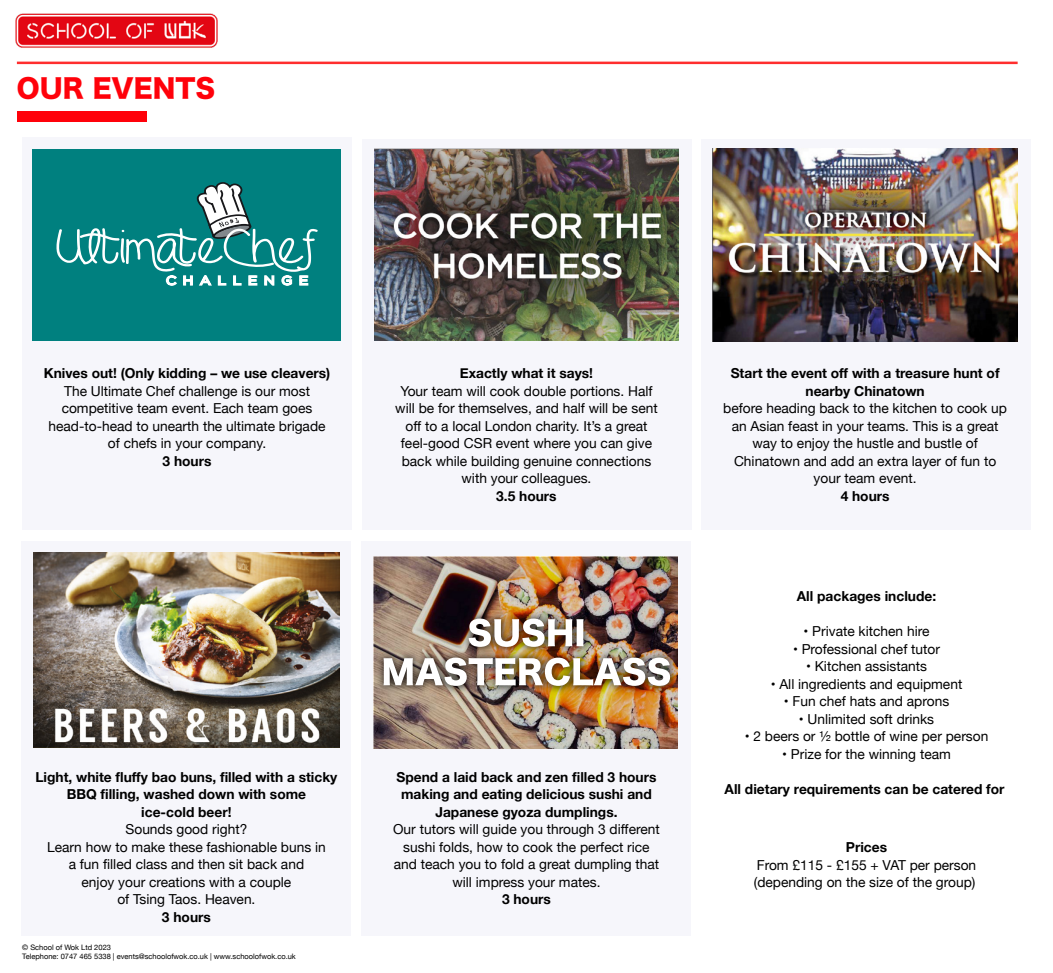
<style>
.page{position:relative;width:1053px;height:973px;background:#fff}
.page>*{position:absolute;margin:0;border:0;box-sizing:border-box;transform-origin:0 0}
.t1{font:25.88px "Hira Kaku Std W8";color:#ff010a}
.t2{font:13.75px/17.5px "Helvetica Neue";color:#000;text-align:center}
.t3{font:700 13.75px/17.5px "Helvetica Neue";color:#000;text-align:center}
.t4{font:7.5px/9px "Helvetica Neue";color:#000}
</style>
<div class="page">
<div style="left:362px;top:139px;width:329px;height:391px;background:#f6f6fb"></div>
<div style="left:22px;top:138px;width:330px;height:392px;background:#f6f6fb"></div>
<img style="left:15px;top:13px;width:217px;height:50px">
<hr style="left:17px;top:62px;width:1000px;height:2px;background:#ff2e2e">
<div style="left:18px;top:111px;width:129px;height:10px;background:#ff010a"></div>
<div style="left:32px;top:149px;width:308px;height:192px;background:#00807f"></div>
<svg style="left:56px;top:182px;width:262px;height:104px"></svg>
<img style="left:375px;top:148px;width:303px;height:193px">
<div style="left:701px;top:139px;width:329px;height:391px;background:#f6f6fb"></div>
<img style="left:712px;top:148px;width:305px;height:193px">
<div style="left:22px;top:541px;width:328px;height:395px;background:#f6f6fb"></div>
<img style="left:34px;top:552px;width:305px;height:196px">
<div style="left:361px;top:541px;width:329px;height:395px;background:#f6f6fb"></div>
<img style="left:374px;top:557px;width:303px;height:191px">
<img style="left:373px;top:607px;width:305px;height:90px">
<img style="left:468px;top:618px;width:115px;height:29px">
<img style="left:383px;top:657px;width:287px;height:29px">
<h1 class="t1" style="left:17px;top:74px;width:200px">OUR EVENTS</h1>
<p class="t3" style="left:44px;top:365px;width:288px">Knives out! (Only kidding – we use cleavers)</p>
<p class="t2" style="left:49px;top:383px;width:278px">The Ultimate Chef challenge is our most competitive team event. Each team goes head-to-head to unearth the ultimate brigade of chefs in your company.</p>
<p class="t3" style="left:163px;top:452px;width:50px">3 hours</p>
<p class="t3" style="left:460px;top:365px;width:135px">Exactly what it says!</p>
<p class="t2" style="left:395px;top:383px;width:264px">Your team will cook double portions. Half will be for themselves, and half will be sent off to a local London charity. It’s a great feel-good CSR event where you can give back while building genuine connections with your colleagues.</p>
<p class="t3" style="left:496px;top:487px;width:62px">3.5 hours</p>
<p class="t3" style="left:35px;top:768px;width:303px">Light, white fluffy bao buns, filled with a sticky<br>BBQ filling, washed down with some<br>ice-cold beer!</p>
<p class="t2" style="left:47px;top:821px;width:280px">Sounds good right?<br>Learn how to make these fashionable buns in a fun filled class and then sit back and<br>enjoy your creations with a couple<br>of Tsing Taos. Heaven.</p>
<p class="t3" style="left:162px;top:908px;width:50px">3 hours</p>
<p class="t4" style="left:22px;top:943px;width:275px">© School of Wok Ltd 2023<br>Telephone: 0747 465 5338 | events@schoolofwok.co.uk | www.schoolofwok.co.uk</p>
<p class="t3" style="left:396px;top:768px;width:261px">Spend a laid back and zen filled 3 hours making and eating delicious sushi and<br>Japanese gyoza dumplings.</p>
<p class="t2" style="left:393px;top:821px;width:268px">Our tutors will guide you through 3 different sushi folds, how to cook the perfect rice and teach you to fold a great dumpling that will impress your mates.</p>
<p class="t3" style="left:502px;top:891px;width:50px">3 hours</p>
<p class="t3" style="left:730px;top:365px;width:270px">Start the event off with a treasure hunt of nearby Chinatown</p>
<p class="t2" style="left:723px;top:400px;width:285px">before heading back to the kitchen to cook up an Asian feast in your teams. This is a great way to enjoy the hustle and bustle of Chinatown and add an extra layer of fun to your team event.</p>
<p class="t3" style="left:840px;top:487px;width:50px">4 hours</p>
<p class="t3" style="left:796px;top:588px;width:141px">All packages include:</p>
<p class="t2" style="left:803px;top:623px;width:127px">• Private kitchen hire</p>
<p class="t2" style="left:793px;top:640px;width:148px">• Professional chef tutor</p>
<p class="t2" style="left:806px;top:658px;width:122px">• Kitchen assistants</p>
<p class="t2" style="left:770px;top:675px;width:193px">• All ingredients and equipment</p>
<p class="t2" style="left:783px;top:693px;width:167px">• Fun chef hats and aprons</p>
<p class="t2" style="left:798px;top:710px;width:137px">• Unlimited soft drinks</p>
<p class="t2" style="left:744px;top:728px;width:245px">• 2 beers or ½ bottle of wine per person</p>
<p class="t2" style="left:782px;top:746px;width:170px">• Prize for the winning team</p>
<p class="t3" style="left:724px;top:780px;width:281px">All dietary requirements can be catered for</p>
<p class="t3" style="left:845px;top:838px;width:43px">Prices</p>
<p class="t2" style="left:753px;top:856px;width:224px;text-align:left">From £115 - £155 + VAT per person (depending on the size of the group)</p>
</div>
